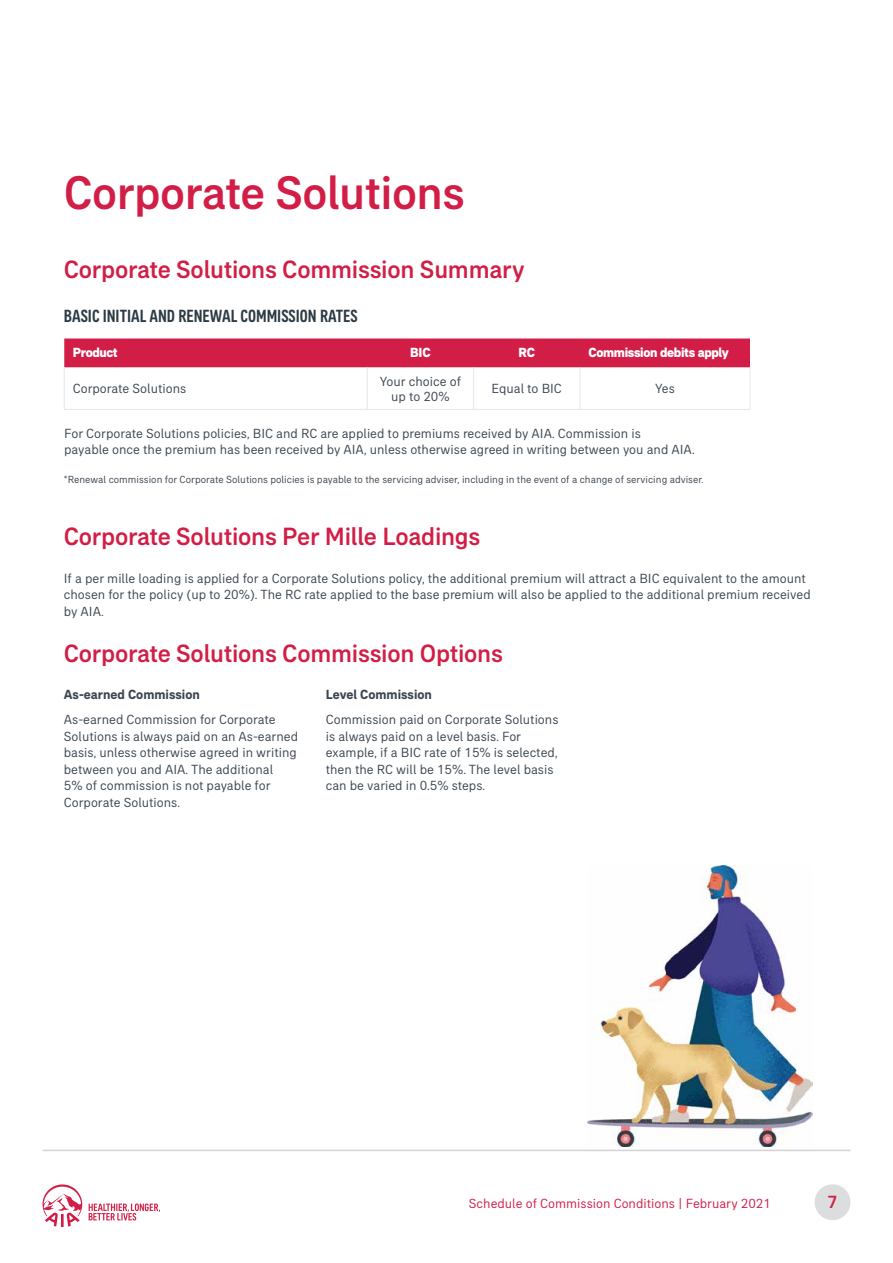
<style>
.page{position:relative;width:893px;height:1263px;background:#fff}
.page>*{position:absolute;margin:0;border:0;box-sizing:border-box;transform-origin:0 0}
.t1{font:500 48px "AIA Everest";letter-spacing:-.01em;color:#d21e46}
.t2{font:500 25.5px "AIA Everest";letter-spacing:-.01em;color:#d21e46}
.t3{font:500 condensed 18px "AIA Everest";color:#2c3a44}
.t4{font:500 18px "AIA Everest";color:#d21e46}
.t5{font:13.5px/16.5px "AIA Everest";color:#3b4550}
.t6{font:13.5px "AIA Everest";color:#d21e46}
.t7{font:700 13.5px "AIA Everest";color:#3b4550}
.t8{font:800 13.5px "AIA Everest";letter-spacing:-.025em;color:#fff}
.t9{font:10.5px "AIA Everest";color:#3b4550}
</style>
<div class="page">
<hr style="left:43px;top:1150px;width:807px;height:1px;background:#d1d3d4">
<svg style="left:43px;top:1184px;width:117px;height:43px"></svg>
<div style="left:815px;top:1184px;width:35px;height:36px;background:#dcddde;border-radius:50%"></div>
<div style="left:64px;top:338px;width:686px;height:29px;background:#d21e46"></div>
<hr style="left:367px;top:367px;width:1px;height:42px;background:#e6e7e8">
<hr style="left:473px;top:367px;width:1px;height:42px;background:#e6e7e8">
<hr style="left:579px;top:367px;width:1px;height:42px;background:#e6e7e8">
<hr style="left:64px;top:367px;width:1px;height:42px;background:#e6e7e8">
<hr style="left:750px;top:367px;width:1px;height:42px;background:#e6e7e8">
<hr style="left:64px;top:409px;width:303px;height:1px;background:#e6e7e8">
<hr style="left:367px;top:409px;width:107px;height:1px;background:#e6e7e8">
<hr style="left:474px;top:409px;width:106px;height:1px;background:#e6e7e8">
<hr style="left:580px;top:409px;width:170px;height:1px;background:#e6e7e8">
<img style="left:587px;top:866px;width:225px;height:280px">
<h1 class="t1" style="left:64px;top:165px;width:402px">Corporate Solutions</h1>
<h2 class="t2" style="left:64px;top:255px;width:462px">Corporate Solutions Commission Summary</h2>
<h3 class="t3" style="left:64px;top:305px;width:295px">BASIC INITIAL AND RENEWAL COMMISSION RATES</h3>
<p class="t8" style="left:73px;top:345px;width:46px">Product</p>
<p class="t8" style="left:410px;top:345px;width:22px">BIC</p>
<p class="t8" style="left:518px;top:345px;width:18px">RC</p>
<p class="t8" style="left:588px;top:345px;width:142px">Commission debits apply</p>
<p class="t5" style="left:73px;top:380px;width:115px">Corporate Solutions</p>
<p class="t5" style="left:380px;top:374px;width:83px;line-height:15px;text-align:center">Your choice of up to 20%</p>
<p class="t5" style="left:491px;top:380px;width:72px">Equal to BIC</p>
<p class="t5" style="left:655px;top:380px;width:21px">Yes</p>
<p class="t5" style="left:64px;top:425px;width:632px">For Corporate Solutions policies, BIC and RC are applied to premiums received by AIA. Commission is<br>payable once the premium has been received by AIA, unless otherwise agreed in writing between you and AIA.</p>
<p class="t9" style="left:64px;top:473px;width:641px">*Renewal commission for Corporate Solutions policies is payable to the servicing adviser, including in the event of a change of servicing adviser.</p>
<h2 class="t2" style="left:64px;top:522px;width:418px">Corporate Solutions Per Mille Loadings</h2>
<p class="t5" style="left:64px;top:570px;width:748px">If a per mille loading is applied for a Corporate Solutions policy, the additional premium will attract a BIC equivalent to the amount chosen for the policy (up to 20%). The RC rate applied to the base premium will also be applied to the additional premium received by AIA.</p>
<h2 class="t2" style="left:64px;top:639px;width:440px">Corporate Solutions Commission Options</h2>
<p class="t7" style="left:64px;top:687px;width:138px">As-earned Commission</p>
<p class="t5" style="left:64px;top:711px;width:236px">As-earned Commission for Corporate Solutions is always paid on an As-earned basis, unless otherwise agreed in writing between you and AIA. The additional<br>5% of commission is not payable for Corporate Solutions.</p>
<p class="t7" style="left:326px;top:687px;width:108px">Level Commission</p>
<p class="t5" style="left:326px;top:711px;width:234px">Commission paid on Corporate Solutions is always paid on a level basis. For example, if a BIC rate of 15% is selected, then the RC will be 15%. The level basis can be varied in 0.5% steps.</p>
<p class="t6" style="left:469px;top:1196px;width:304px">Schedule of Commission Conditions | February 2021</p>
<h3 class="t4" style="left:827px;top:1192px;width:12px">7</h3>
</div>
